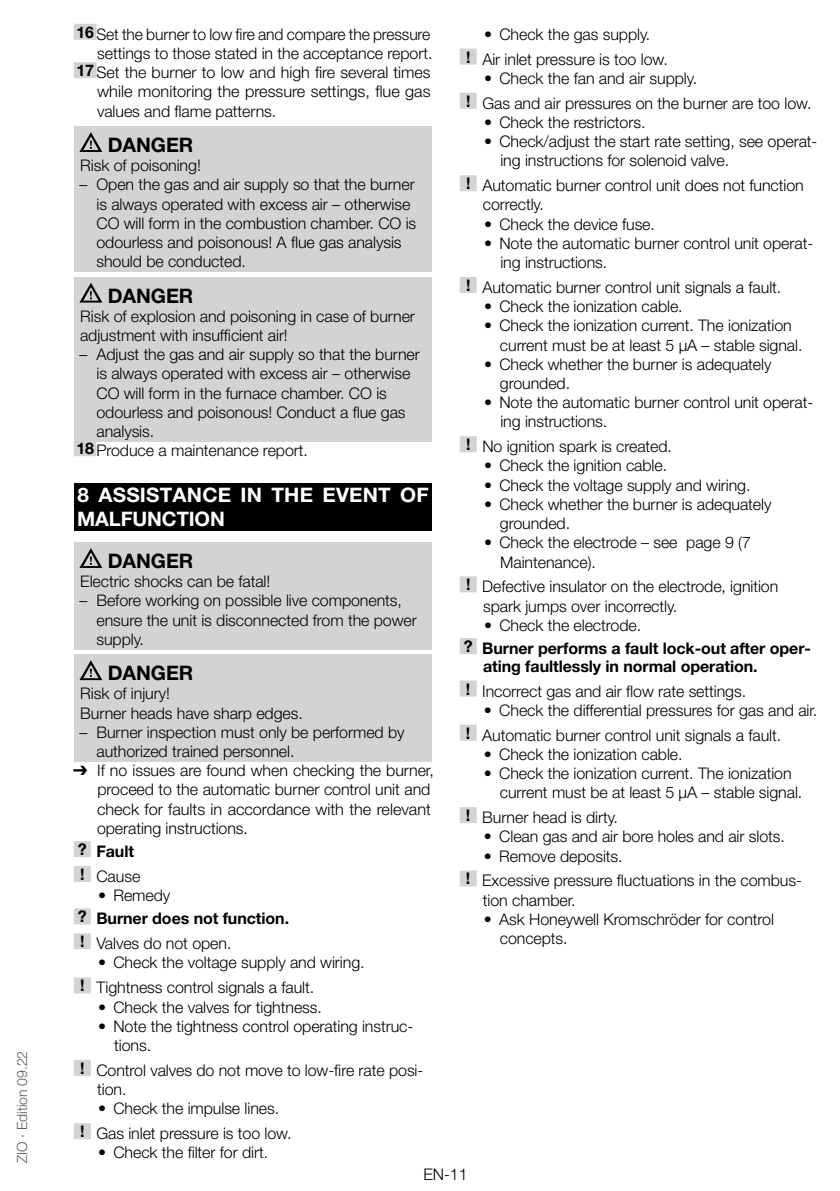
<style>
.page{position:relative;width:840px;height:1191px;background:#fff}
.page>*{position:absolute;margin:0;border:0;box-sizing:border-box;transform-origin:0 0}
.t1{font:700 20px "Helvetica Neue LT Pro";letter-spacing:.01em;color:#fff}
.t2{font:700 20px "Helvetica Neue LT Pro";letter-spacing:-.005em;color:#000}
.t3{font:300 16px/19.2px "Helvetica Neue LT Pro";letter-spacing:-.005em;color:#000}
.t4{font:700 16px/24.8px "Helvetica Neue LT Pro";letter-spacing:-.005em;color:#000}
.t5{font:300 14px "Helvetica Neue LT Pro";letter-spacing:-.005em;color:#58595b}
.s1{font-weight:700}
.s2{font-family:"Arial Unicode MS";font-weight:400}
.s3{font-weight:300}
</style>
<div class="page">
<div style="left:74px;top:24px;width:22px;height:16px;background:#d1d3d4"></div>
<div style="left:74px;top:62px;width:22px;height:16px;background:#d1d3d4"></div>
<div style="left:74px;top:126px;width:357px;height:32px;background:#d1d3d4"></div>
<div style="left:74px;top:154px;width:357px;height:22px;background:#d1d3d4"></div>
<div style="left:74px;top:173px;width:357px;height:99px;background:#d1d3d4"></div>
<div style="left:74px;top:277px;width:357px;height:31px;background:#d1d3d4"></div>
<div style="left:74px;top:305px;width:357px;height:40px;background:#d1d3d4"></div>
<div style="left:74px;top:343px;width:357px;height:98px;background:#d1d3d4"></div>
<div style="left:74px;top:440px;width:22px;height:16px;background:#d1d3d4"></div>
<div style="left:74px;top:483px;width:357px;height:48px;background:#000"></div>
<div style="left:74px;top:542px;width:357px;height:31px;background:#d1d3d4"></div>
<div style="left:74px;top:570px;width:357px;height:22px;background:#d1d3d4"></div>
<div style="left:74px;top:589px;width:357px;height:60px;background:#d1d3d4"></div>
<div style="left:74px;top:654px;width:357px;height:32px;background:#d1d3d4"></div>
<div style="left:74px;top:682px;width:357px;height:22px;background:#d1d3d4"></div>
<div style="left:74px;top:701px;width:357px;height:22px;background:#d1d3d4"></div>
<div style="left:74px;top:720px;width:357px;height:41px;background:#d1d3d4"></div>
<div style="left:74px;top:841px;width:17px;height:16px;background:#d1d3d4"></div>
<div style="left:74px;top:866px;width:17px;height:16px;background:#d1d3d4"></div>
<div style="left:74px;top:908px;width:17px;height:16px;background:#d1d3d4"></div>
<div style="left:74px;top:933px;width:17px;height:16px;background:#d1d3d4"></div>
<div style="left:74px;top:977px;width:17px;height:16px;background:#d1d3d4"></div>
<div style="left:74px;top:1059px;width:17px;height:16px;background:#d1d3d4"></div>
<div style="left:74px;top:1123px;width:17px;height:16px;background:#d1d3d4"></div>
<svg style="left:79px;top:132px;width:23px;height:20px"></svg>
<svg style="left:80px;top:283px;width:22px;height:19px"></svg>
<svg style="left:79px;top:548px;width:23px;height:20px"></svg>
<svg style="left:79px;top:660px;width:23px;height:20px"></svg>
<div style="left:459px;top:49px;width:17px;height:16px;background:#d1d3d4"></div>
<div style="left:459px;top:93px;width:17px;height:16px;background:#d1d3d4"></div>
<div style="left:459px;top:175px;width:17px;height:16px;background:#d1d3d4"></div>
<div style="left:459px;top:277px;width:17px;height:16px;background:#d1d3d4"></div>
<div style="left:459px;top:436px;width:17px;height:16px;background:#d1d3d4"></div>
<div style="left:459px;top:576px;width:17px;height:16px;background:#d1d3d4"></div>
<div style="left:459px;top:638px;width:17px;height:16px;background:#d1d3d4"></div>
<div style="left:459px;top:680px;width:17px;height:16px;background:#d1d3d4"></div>
<div style="left:459px;top:724px;width:17px;height:16px;background:#d1d3d4"></div>
<div style="left:459px;top:807px;width:17px;height:16px;background:#d1d3d4"></div>
<div style="left:459px;top:870px;width:17px;height:16px;background:#d1d3d4"></div>
<p class="t5" style="left:13px;top:1162px;width:113px;rotate:-90deg">ZIO · Edition 09.22</p>
<p class="t3" style="left:76px;top:24px;width:355px"><span class="s1">16</span> Set the burner to low fire and compare the pressure</p>
<p class="t3" style="left:97px;top:43px;width:336px">settings to those stated in the acceptance report.</p>
<p class="t3" style="left:76px;top:63px;width:355px"><span class="s1">17</span>Set the burner to low and high fire several times</p>
<p class="t3" style="left:97px;top:82px;width:335px">while monitoring the pressure settings, flue gas</p>
<p class="t3" style="left:97px;top:101px;width:181px">values and flame patterns.</p>
<p class="t2" style="left:108px;top:132px;width:87px">DANGER</p>
<p class="t3" style="left:80px;top:155px;width:122px">Risk of poisoning!</p>
<p class="t3" style="left:96px;top:175px;width:321px;text-indent:-17px">– Open the gas and air supply so that the burner is always operated with excess air – otherwise CO will form in the combustion chamber. CO is odourless and poisonous! A flue gas analysis should be conducted.</p>
<p class="t2" style="left:108px;top:283px;width:87px">DANGER</p>
<p class="t3" style="left:80px;top:306px;width:336px">Risk of explosion and poisoning in case of burner adjustment with insufficient air!</p>
<p class="t3" style="left:79px;top:344px;width:342px">– Adjust the gas and air supply so that the burner</p>
<p class="t3" style="left:96px;top:364px;width:315px">is always operated with excess air – otherwise</p>
<p class="t3" style="left:96px;top:383px;width:292px">CO will form in the furnace chamber. CO is</p>
<p class="t3" style="left:96px;top:402px;width:310px">odourless and poisonous! Conduct a flue gas</p>
<p class="t3" style="left:96px;top:421px;width:59px">analysis.</p>
<p class="t3" style="left:76px;top:440px;width:233px"><span class="s1">18</span> Produce a maintenance report.</p>
<p class="t1" style="left:78px;top:483px;width:286px">8 ASSISTANCE IN THE EVENT</p>
<p class="t1" style="left:400px;top:483px;width:30px">OF</p>
<p class="t1" style="left:77px;top:507px;width:133px">MALFUNCTION</p>
<p class="t2" style="left:108px;top:548px;width:87px">DANGER</p>
<p class="t3" style="left:80px;top:571px;width:191px">Electric shocks can be fatal!</p>
<p class="t3" style="left:96px;top:591px;width:322px;text-indent:-17px">– Before working on possible live components, ensure the unit is disconnected from the power supply.</p>
<p class="t2" style="left:108px;top:660px;width:87px">DANGER</p>
<p class="t3" style="left:80px;top:683px;width:224px">Risk of injury!<br>Burner heads have sharp edges.</p>
<p class="t3" style="left:96px;top:722px;width:309px;text-indent:-17px">– Burner inspection must only be performed by authorized trained personnel.</p>
<p class="t3" style="left:97px;top:760px;width:338px;text-indent:-24px"><span class="s2">➔</span> If no issues are found when checking the burner, proceed to the automatic burner control unit and check for faults in accordance with the relevant operating instructions.</p>
<p class="t4" style="left:78px;top:838px;width:64px">? Fault ! <span class="s3">Cause</span></p>
<p class="t3" style="left:98px;top:885px;width:74px">• Remedy</p>
<p class="t4" style="left:78px;top:906px;width:213px">? Burner does not function. ! <span class="s3">Valves do not open.</span></p>
<p class="t3" style="left:80px;top:950px;width:286px;line-height:24.8px;text-indent:18px">• Check the voltage supply and wiring. <span class="s1">!</span> Tightness control signals a fault.</p>
<p class="t3" style="left:98px;top:997px;width:225px">• Check the valves for tightness.</p>
<p class="t3" style="left:114px;top:1016px;width:300px;text-indent:-16px">• Note the tightness control operating instruc&shy;tions.</p>
<p class="t3" style="left:97px;top:1060px;width:327px;text-indent:-17px"><span class="s1">!</span> Control valves do not move to low-fire rate posi&shy;tion.</p>
<p class="t3" style="left:80px;top:1095px;width:213px;line-height:24.8px;text-align:center">• Check the impulse lines.<br><span class="s1">!</span> Gas inlet pressure is too low.</p>
<p class="t3" style="left:98px;top:1142px;width:171px">• Check the filter for dirt.</p>
<p class="t3" style="left:466px;top:21px;width:203px;line-height:24.8px;text-align:center">• Check the gas supply.<br><span class="s1">!</span> Air inlet pressure is too low.</p>
<p class="t3" style="left:466px;top:65px;width:347px;line-height:24.8px;text-indent:18px">• Check the fan and air supply.<br><span class="s1">!</span> Gas and air pressures on the burner are too low.</p>
<p class="t3" style="left:484px;top:112px;width:163px">• Check the restrictors.</p>
<p class="t3" style="left:500px;top:131px;width:318px;text-indent:-16px">• Check/adjust the start rate setting, see operat&shy;ing instructions for solenoid valve.</p>
<p class="t3" style="left:482px;top:176px;width:322px;text-indent:-17px"><span class="s1">!</span> Automatic burner control unit does not function correctly.</p>
<p class="t3" style="left:484px;top:214px;width:172px">• Check the device fuse.</p>
<p class="t3" style="left:500px;top:233px;width:314px;text-indent:-16px">• Note the automatic burner control unit operat&shy;ing instructions.</p>
<p class="t3" style="left:466px;top:277px;width:316px"><span class="s1">!</span> Automatic burner control unit signals a fault.</p>
<p class="t3" style="left:484px;top:296px;width:200px">• Check the ionization cable.</p>
<p class="t3" style="left:499px;top:316px;width:304px;text-indent:-16px">• Check the ionization current. The ionization current must be at least 5 μA – stable signal.</p>
<p class="t3" style="left:499px;top:354px;width:273px;text-indent:-16px">• Check whether the burner is adequately grounded.</p>
<p class="t3" style="left:500px;top:392px;width:314px;text-indent:-16px">• Note the automatic burner control unit operat&shy;ing instructions.</p>
<p class="t3" style="left:466px;top:436px;width:207px"><span class="s1">!</span> No ignition spark is created.</p>
<p class="t3" style="left:484px;top:456px;width:184px">• Check the ignition cable.</p>
<p class="t3" style="left:484px;top:475px;width:268px">• Check the voltage supply and wiring.</p>
<p class="t3" style="left:499px;top:494px;width:273px;text-indent:-16px">• Check whether the burner is adequately grounded.</p>
<p class="t3" style="left:500px;top:532px;width:252px;text-indent:-16px">• Check the electrode – see page 9 (7<br>Maintenance).</p>
<p class="t3" style="left:483px;top:577px;width:296px;text-indent:-17px"><span class="s1">!</span> Defective insulator on the electrode, ignition spark jumps over incorrectly.</p>
<p class="t3" style="left:483px;top:615px;width:158px">• Check the electrode.</p>
<p class="t4" style="left:483px;top:639px;width:329px;line-height:17.6px;text-indent:-19px">? Burner performs a fault lock-out after oper&shy;ating faultlessly in normal operation.</p>
<p class="t3" style="left:465px;top:681px;width:281px"><span class="s1">!</span> Incorrect gas and air flow rate settings.</p>
<p class="t3" style="left:465px;top:697px;width:353px;line-height:24.8px;text-indent:18px">• Check the differential pressures for gas and air. <span class="s1">!</span> Automatic burner control unit signals a fault.</p>
<p class="t3" style="left:483px;top:744px;width:200px">• Check the ionization cable.</p>
<p class="t3" style="left:499px;top:763px;width:304px;text-indent:-16px">• Check the ionization current. The ionization current must be at least 5 μA – stable signal.</p>
<p class="t3" style="left:465px;top:807px;width:153px"><span class="s1">!</span> Burner head is dirty.</p>
<p class="t3" style="left:483px;top:826px;width:302px">• Clean gas and air bore holes and air slots.</p>
<p class="t3" style="left:465px;top:843px;width:337px;line-height:24.8px;text-indent:18px">• Remove deposits.<br><span class="s1">!</span> Excessive pressure fluctuations in the combus-</p>
<p class="t3" style="left:482px;top:890px;width:94px">tion chamber.</p>
<p class="t3" style="left:499px;top:909px;width:275px;text-indent:-16px">• Ask Honeywell Kromschröder for control concepts.</p>
<p class="t3" style="left:423px;top:1164px;width:46px">EN-11</p>
</div>
